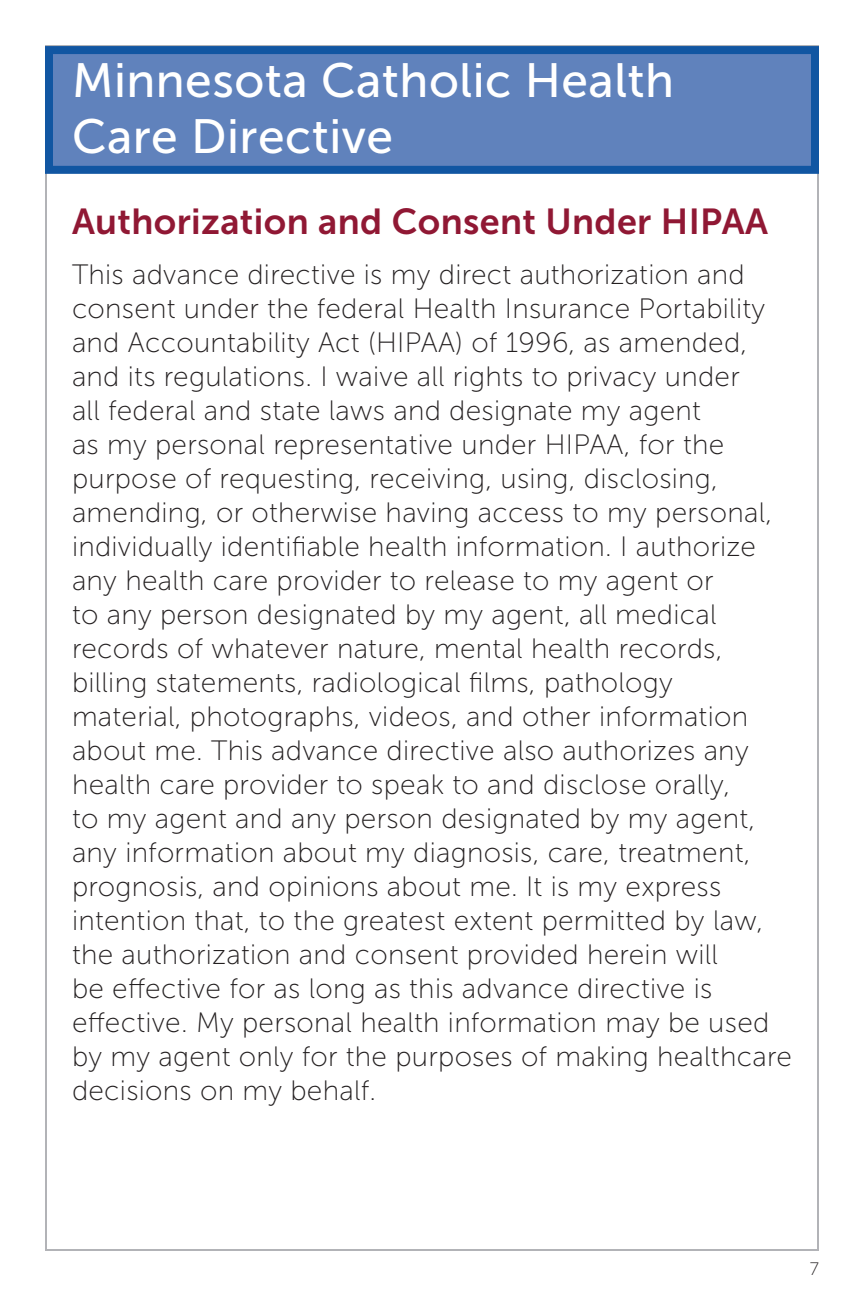
<style>
.page{position:relative;width:864px;height:1296px;background:#fff}
.page>*{position:absolute;margin:0;border:0;box-sizing:border-box;transform-origin:0 0}
.t1{font:48px/56px "Museo Sans 500";letter-spacing:.01em;color:#fff}
.t2{font:36px "Museo Sans 700";letter-spacing:.01em;color:#901834}
.t3{font:28px/34px "Museo Sans 100";letter-spacing:.01em;color:#231f20}
.t4{font:18px "Museo Sans 100";color:#231f20}
</style>
<div class="page">
<div style="left:45px;top:46px;width:774px;height:128px;background:#6082bc;border:8px solid #1156a2"></div>
<p class="t1" style="left:72px;top:53px;width:604px">Minnesota Catholic Health<br>Care Directive</p>
<p class="t2" style="left:72px;top:202px;width:698px">Authorization and Consent Under HIPAA</p>
<p class="t3" style="left:72px;top:258px;width:721px">This advance directive is my direct authorization and consent under the federal Health Insurance Portability and Accountability Act (HIPAA) of 1996, as amended, and its regulations. I waive all rights to privacy under<br>all federal and state laws and designate my agent<br>as my personal representative under HIPAA, for the purpose of requesting, receiving, using, disclosing, amending, or otherwise having access to my personal, individually identifiable health information. I authorize any health care provider to release to my agent or<br>to any person designated by my agent, all medical records of whatever nature, mental health records, billing statements, radiological films, pathology<br>material, photographs, videos, and other information about me. This advance directive also authorizes any health care provider to speak to and disclose orally,<br>to my agent and any person designated by my agent, any information about my diagnosis, care, treatment, prognosis, and opinions about me. It is my express intention that, to the greatest extent permitted by law, the authorization and consent provided herein will<br>be effective for as long as this advance directive is effective. My personal health information may be used by my agent only for the purposes of making healthcare decisions on my behalf.</p>
<p class="t4" style="left:810px;top:1259px;width:11px">7</p>
</div>
